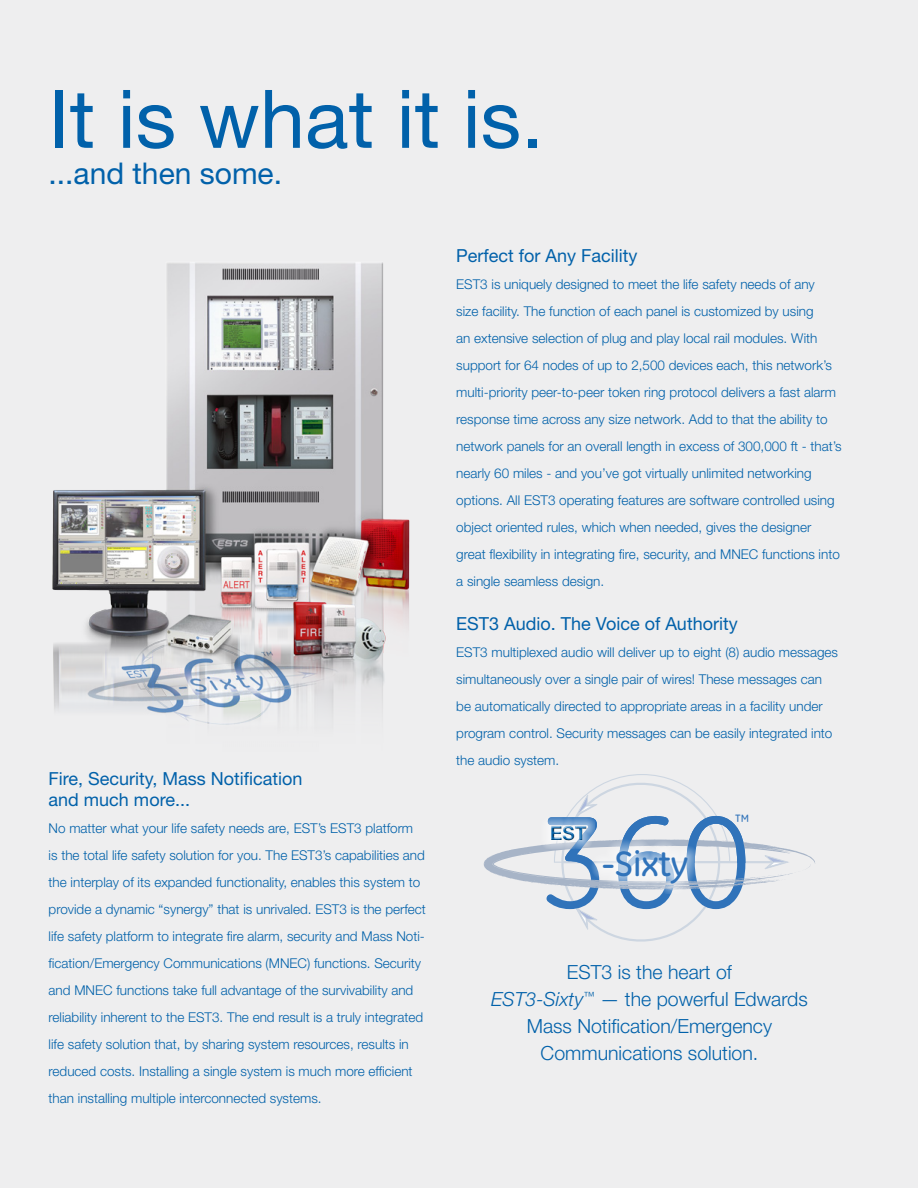
<style>
.page{position:relative;width:918px;height:1188px;background:#eeeeef}
.page>*{position:absolute;margin:0;border:0;box-sizing:border-box;transform-origin:0 0}
.t1{font:133.05px "GE Inspira";color:#3073ba}
.Headline{font:81px "Helvetica Neue LT Std";color:#0161aa}
.t2{font:500 36px "GE Inspira";color:#3073ba}
.Headline-2{font:30px "Helvetica Neue LT Std";color:#0161aa}
.t3{font:300 19.5px/27px "Helvetica Neue LT Std";color:#0161aa;text-align:center}
.t4{font:700 19.5px "Helvetica Neue LT Std";color:#0161aa}
.t5{font:18.15px "GE Inspira";color:#3073ba}
.Subhead{font:18px/21.6px "Helvetica Neue LT Std";color:#0161aa}
.Body{font:300 13.5px/27px "Helvetica Neue LT Std";color:#0161aa}
.s1{font-style:italic}
</style>
<div class="page">
<img style="left:52px;top:262px;width:358px;height:463px">
<svg style="left:484px;top:774px;width:331px;height:168px"></svg>
<div style="left:589px;top:836px;width:108px;height:58px;background:#fff;opacity:.65"></div>
<div style="left:538px;top:813px;width:57px;height:36px;background:#fff;opacity:.75"></div>
<div style="left:549px;top:825px;width:40px;height:16px;background:#fff;opacity:.75"></div>
<div style="left:549px;top:826px;width:40px;height:16px;background:#231f20;opacity:.75"></div>
<p class="Headline" style="left:49px;top:71px;width:496px">It is what it is.</p>
<p class="Headline-2" style="left:49px;top:155px;width:235px">...and then some.</p>
<p class="Subhead" style="left:49px;top:767px;width:256px">Fire, Security, Mass Notification and much more...</p>
<p class="Body" style="left:49px;top:815px;width:379px">No matter what your life safety needs are, EST’s EST3 platform<br>is the total life safety solution for you. The EST3’s capabilities and the interplay of its expanded functionality, enables this system to provide a dynamic “synergy” that is unrivaled. EST3 is the perfect life safety platform to integrate fire alarm, security and Mass Noti&shy;fication/Emergency Communications (MNEC) functions. Security and MNEC functions take full advantage of the survivability and reliability inherent to the EST3. The end result is a truly integrated life safety solution that, by sharing system resources, results in reduced costs. Installing a single system is much more efficient than installing multiple interconnected systems.</p>
<p class="Subhead" style="left:456px;top:245px;width:183px">Perfect for Any Facility</p>
<p class="Body" style="left:456px;top:271px;width:387px">EST3 is uniquely designed to meet the life safety needs of any<br>size facility. The function of each panel is customized by using<br>an extensive selection of plug and play local rail modules. With support for 64 nodes of up to 2,500 devices each, this network’s multi-priority peer-to-peer token ring protocol delivers a fast alarm response time across any size network. Add to that the ability to network panels for an overall length in excess of 300,000 ft - that’s nearly 60 miles - and you’ve got virtually unlimited networking options. All EST3 operating features are software controlled using object oriented rules, which when needed, gives the designer great flexibility in integrating fire, security, and MNEC functions into a single seamless design.</p>
<p class="Subhead" style="left:456px;top:613px;width:283px">EST3 Audio. The Voice of Authority</p>
<p class="Body" style="left:456px;top:639px;width:383px">EST3 multiplexed audio will deliver up to eight (8) audio messages simultaneously over a single pair of wires! These messages can be automatically directed to appropriate areas in a facility under program control. Security messages can be easily integrated into the audio system.</p>
<p class="t5" style="left:735px;top:810px;width:16px">™</p>
<p class="t1" style="left:540px;top:788px;width:213px">360</p>
<h3 class="t4" style="left:550px;top:821px;width:39px">EST</h3>
<p class="t2" style="left:602px;top:843px;width:88px">-Sixty</p>
<p class="t3" style="left:491px;top:958px;width:318px">EST3 is the heart of<br><span class="s1">EST3-Sixty</span><sup>™</sup> — the powerful Edwards<br>Mass Notification/Emergency<br>Communications solution.</p>
</div>
